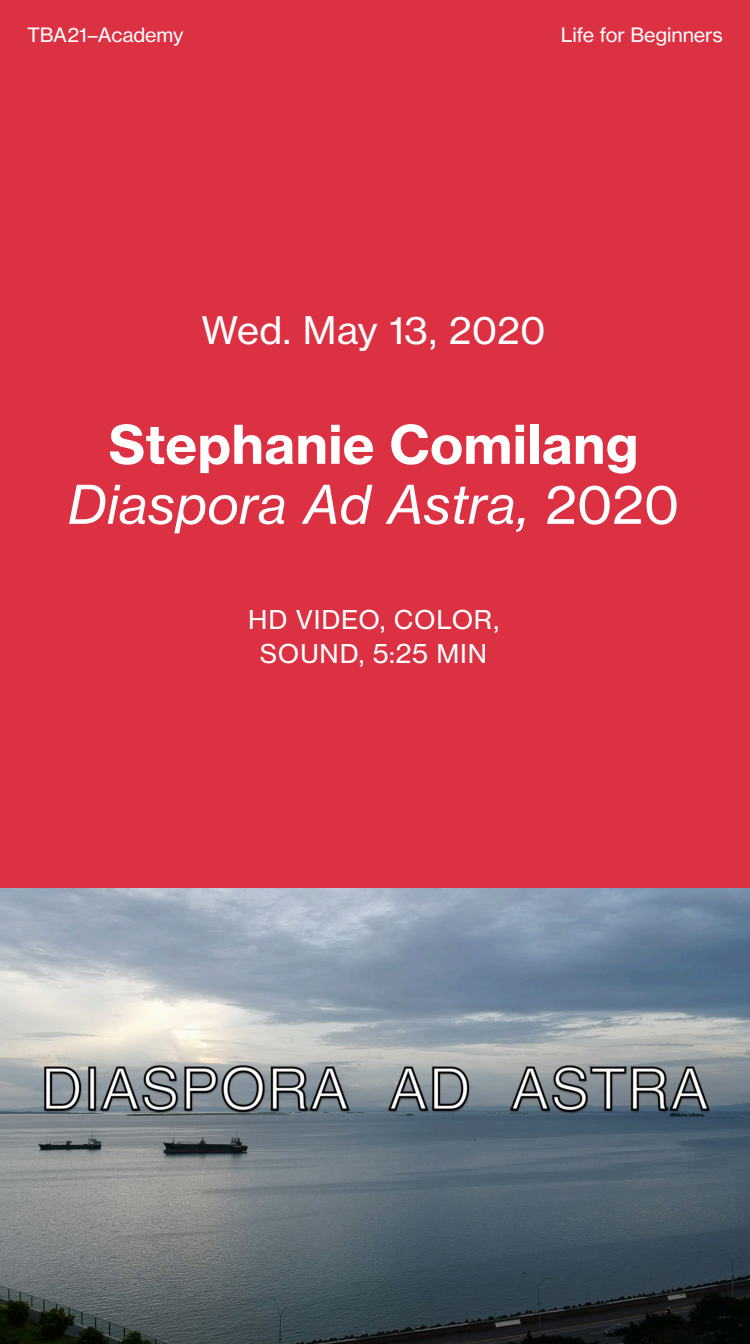
<style>
.page{position:relative;width:750px;height:1344px;background:#dc3142}
.page>*{position:absolute;margin:0;border:0;box-sizing:border-box;transform-origin:0 0}
.t1{font:italic 52.5px "N Haas Grotesk TX Pro";letter-spacing:-.005em;color:#fff}
.t2{font:52.5px "N Haas Grotesk TX Pro 75 Bd";letter-spacing:.005em;color:#fff}
.t3{font:37.5px "N Haas Grotesk TX Pro 55 Rg";letter-spacing:-.005em;color:#fff}
.t4{font:25.5px/33.8px "N Haas Grotesk TX Pro 55 Rg";letter-spacing:.03em;color:#fff;text-align:center}
.t5{font:19.5px "N Haas Grotesk TX Pro 55 Rg";letter-spacing:-.01em;color:#fff}
.s1{font-family:"N Haas Grotesk TX Pro 55 Rg";font-style:normal}
</style>
<div class="page">
<img style="left:0;top:889px;width:750px;height:455px">
<p class="t5" style="left:27px;top:23px;width:158px">TBA21–Academy</p>
<p class="t5" style="left:561px;top:23px;width:164px">Life for Beginners</p>
<p class="t3" style="left:201px;top:307px;width:346px">Wed. May 13, 2020</p>
<p class="t2" style="left:108px;top:411px;width:532px">Stephanie Comilang</p>
<p class="t1" style="left:68px;top:473px;width:613px">Diaspora Ad Astra, <span class="s1">2020</span></p>
<p class="t4" style="left:248px;top:603px;width:252px">HD VIDEO, COLOR,<br>SOUND, 5:25 MIN</p>
</div>
